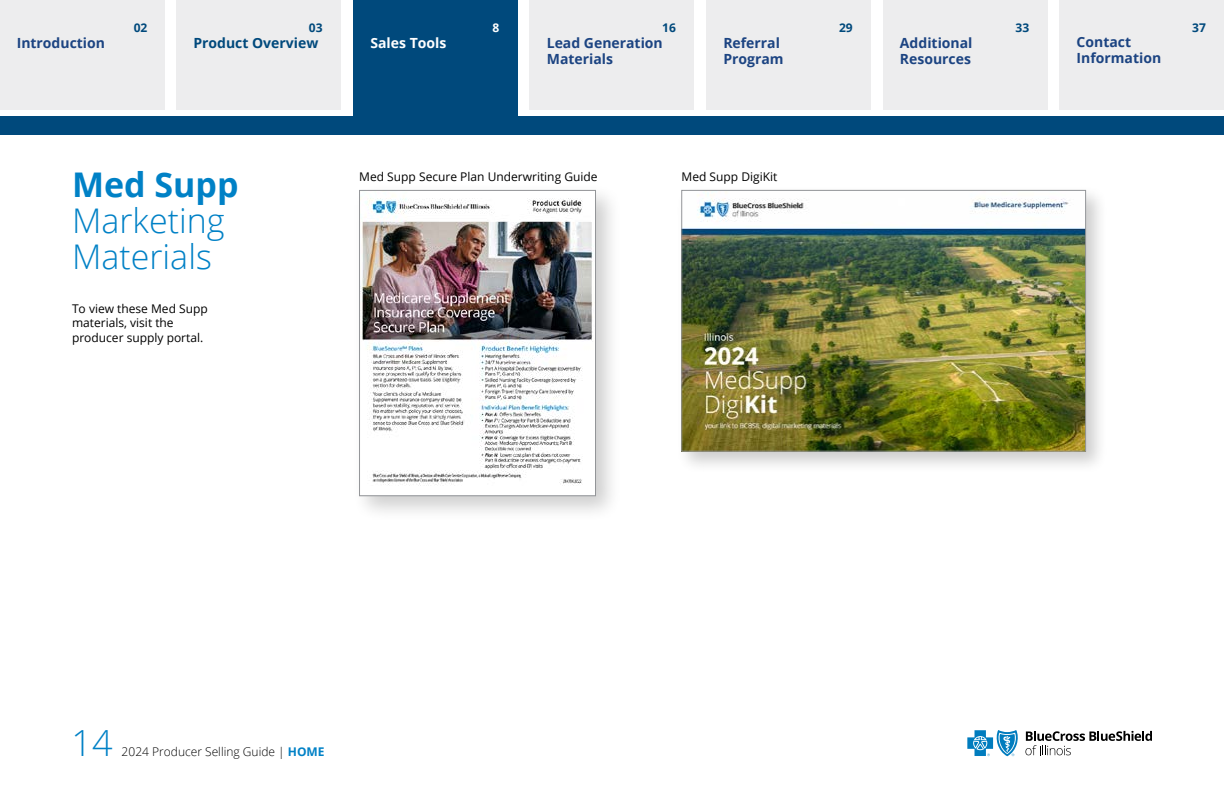
<style>
.page{position:relative;width:1224px;height:792px;background:#fff}
.page>*{position:absolute;margin:0;border:0;box-sizing:border-box;transform-origin:0 0}
.t1{font:300 36px "Open Sans";color:#0081c6}
.t2{font:300 34px/36px "Open Sans";color:#0081c6}
.t3{font:700 34px "Open Sans";color:#0081c6}
.t4{font:700 14px/16px "Open Sans";color:#1c4482}
.t5{font:700 14px "Open Sans";color:#00497c}
.t6{font:700 14px "Open Sans";color:#fff}
.t7{font:12px/14.4px "Open Sans";color:#000}
.t8{font:300 12px "Open Sans";color:#000}
.t9{font:700 12px "Open Sans";color:#00497c}
.t10{font:700 12px "Open Sans";color:#fff}
.s1{font-weight:700;color:#0081c6}
</style>
<div class="page">
<svg style="left:967px;top:730px;width:51px;height:26px"></svg>
<svg style="left:1025px;top:731px;width:127px;height:24px"></svg>
<div style="left:0;top:116px;width:1224px;height:19px;background:#00497c"></div>
<div style="left:675px;top:184px;width:433px;height:290px;background:#000;opacity:.2"></div>
<img style="left:684px;top:192px;width:400px;height:257px">
<div style="left:682px;top:190px;width:404px;height:261px;border:1px solid #939598"></div>
<div style="left:352px;top:183px;width:271px;height:340px;background:#000;opacity:.2"></div>
<img style="left:361px;top:192px;width:233px;height:302px">
<div style="left:359px;top:190px;width:237px;height:306px;border:1px solid #939598"></div>
<div style="left:0;top:0;width:164px;height:110px;background:#ededee"></div>
<div style="left:177px;top:0;width:164px;height:110px;background:#ededee"></div>
<div style="left:353px;top:0;width:164px;height:117px;background:#00497c"></div>
<div style="left:530px;top:0;width:164px;height:110px;background:#ededee"></div>
<div style="left:883px;top:0;width:164px;height:110px;background:#ededee"></div>
<div style="left:707px;top:0;width:164px;height:110px;background:#ededee"></div>
<div style="left:1060px;top:0;width:164px;height:110px;background:#ededee"></div>
<p class="t9" style="left:134px;top:19px;width:15px">02</p>
<p class="t9" style="left:309px;top:19px;width:15px">03</p>
<p class="t10" style="left:492px;top:19px;width:8px">8</p>
<p class="t9" style="left:662px;top:19px;width:15px">16</p>
<p class="t9" style="left:839px;top:19px;width:15px">29</p>
<p class="t9" style="left:1016px;top:19px;width:15px">33</p>
<p class="t9" style="left:1192px;top:19px;width:15px">37</p>
<p class="t4" style="left:17px;top:34px;width:90px">Introduction</p>
<p class="t5" style="left:193px;top:33px;width:127px">Product Overview</p>
<p class="t6" style="left:370px;top:33px;width:77px">Sales Tools</p>
<p class="t4" style="left:547px;top:34px;width:118px">Lead Generation<br>Materials</p>
<p class="t4" style="left:723px;top:34px;width:62px">Referral<br>Program</p>
<p class="t4" style="left:900px;top:34px;width:74px">Additional<br>Resources</p>
<p class="t4" style="left:1077px;top:34px;width:86px">Contact<br>Information</p>
<h2 class="t3" style="left:72px;top:161px;width:168px">Med Supp</h2>
<h2 class="t2" style="left:72px;top:202px;width:154px">Marketing<br>Materials</h2>
<p class="t7" style="left:359px;top:169px;width:240px">Med Supp Secure Plan Underwriting Guide</p>
<p class="t7" style="left:682px;top:169px;width:97px">Med Supp DigiKit</p>
<p class="t7" style="left:72px;top:301px;width:137px">To view these Med Supp materials, visit the producer supply portal.</p>
<h1 class="t1" style="left:72px;top:718px;width:43px">14</h1>
<p class="t8" style="left:122px;top:743px;width:204px">2024 Producer Selling Guide | <span class="s1">HOME</span></p>
</div>
